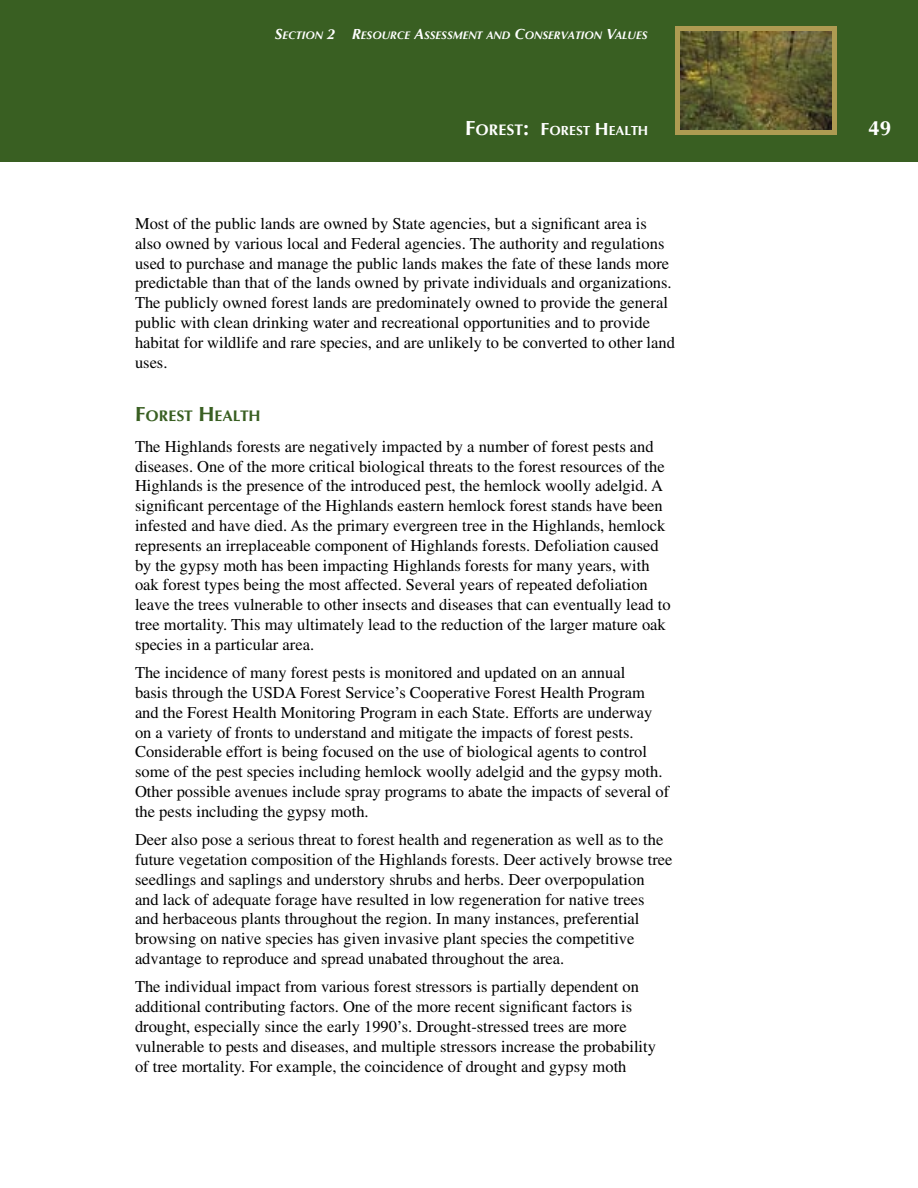
<style>
.page{position:relative;width:918px;height:1188px;background:#fff}
.page>*{position:absolute;margin:0;border:0;box-sizing:border-box;transform-origin:0 0}
.t1{font:21px "Optimum Bold DTC";color:#fff}
._1BodyText{font:16.5px/19.8px "Times";color:#000}
._2HeaderSec2{font:15.75px "Optimum Bold DTC";color:#395f22}
.t2{font:13.5px "Optimum Bold DTC";color:#fff}
.t3{font:11.25px "Optimum Bold Italic DTC";color:#fff}
.s1{font-size:15px}
.s2{font-size:21px}
.s3{font-size:15.75px}
.s4{font-size:18px}
</style>
<div class="page">
<div style="left:0;top:0;width:918px;height:162px;background:#395f22"></div>
<div style="left:675px;top:26px;width:162px;height:109px;background:#ae9b52"></div>
<img style="left:680px;top:32px;width:152px;height:97px">
<p class="t3" style="left:275px;top:28px;width:374px"><span class="s1">S</span>ECTION <span class="s1">2 R</span>ESOURCE <span class="s1">A</span>SSESSMENT AND <span class="s1">C</span>ONSERVATION <span class="s1">V</span>ALUES</p>
<p class="t2" style="left:465px;top:122px;width:185px"><span class="s2">F</span><span class="s3">OREST</span><span class="s2">:</span> <span class="s4">F</span>OREST <span class="s4">H</span>EALTH</p>
<p class="_1BodyText" style="left:135px;top:213px;width:542px">Most of the public lands are owned by State agencies, but a significant area is also owned by various local and Federal agencies. The authority and regulations used to purchase and manage the public lands makes the fate of these lands more predictable than that of the lands owned by private individuals and organizations.<br>The publicly owned forest lands are predominately owned to provide the general public with clean drinking water and recreational opportunities and to provide habitat for wildlife and rare species, and are unlikely to be converted to other land uses.</p>
<p class="_2HeaderSec2" style="left:135px;top:407px;width:127px"><span class="s2">F</span>OREST <span class="s2">H</span>EALTH</p>
<p class="_1BodyText" style="left:135px;top:436px;width:537px">The Highlands forests are negatively impacted by a number of forest pests and diseases. One of the more critical biological threats to the forest resources of the Highlands is the presence of the introduced pest, the hemlock woolly adelgid. A significant percentage of the Highlands eastern hemlock forest stands have been infested and have died. As the primary evergreen tree in the Highlands, hemlock represents an irreplaceable component of Highlands forests. Defoliation caused by the gypsy moth has been impacting Highlands forests for many years, with oak forest types being the most affected. Several years of repeated defoliation leave the trees vulnerable to other insects and diseases that can eventually lead to tree mortality. This may ultimately lead to the reduction of the larger mature oak species in a particular area.</p>
<p class="_1BodyText" style="left:135px;top:663px;width:536px">The incidence of many forest pests is monitored and updated on an annual<br>basis through the USDA Forest Service’s Cooperative Forest Health Program and the Forest Health Monitoring Program in each State. Efforts are underway on a variety of fronts to understand and mitigate the impacts of forest pests.<br>Considerable effort is being focused on the use of biological agents to control some of the pest species including hemlock woolly adelgid and the gypsy moth.<br>Other possible avenues include spray programs to abate the impacts of several of the pests including the gypsy moth.</p>
<p class="_1BodyText" style="left:135px;top:830px;width:539px">Deer also pose a serious threat to forest health and regeneration as well as to the future vegetation composition of the Highlands forests. Deer actively browse tree seedlings and saplings and understory shrubs and herbs. Deer overpopulation and lack of adequate forage have resulted in low regeneration for native trees<br>and herbaceous plants throughout the region. In many instances, preferential browsing on native species has given invasive plant species the competitive advantage to reproduce and spread unabated throughout the area.</p>
<p class="_1BodyText" style="left:135px;top:977px;width:523px">The individual impact from various forest stressors is partially dependent on additional contributing factors. One of the more recent significant factors is drought, especially since the early 1990’s. Drought-stressed trees are more vulnerable to pests and diseases, and multiple stressors increase the probability of tree mortality. For example, the coincidence of drought and gypsy moth</p>
<p class="t1" style="left:868px;top:116px;width:25px">49</p>
</div>
